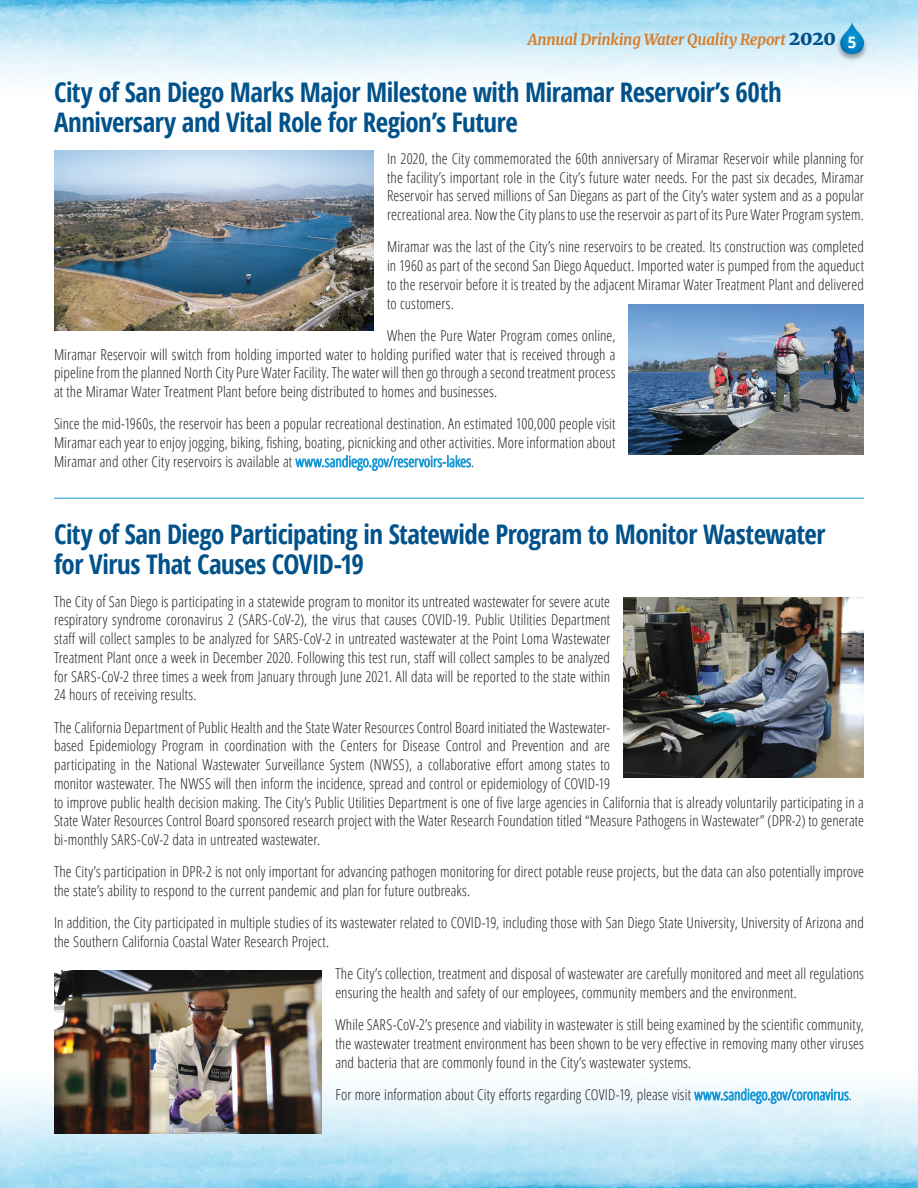
<style>
.page{position:relative;width:918px;height:1188px;background:#fff}
.page>*{position:absolute;margin:0;border:0;box-sizing:border-box;transform-origin:0 0}
.text{font:700 condensed 27px/30px "Open Sans";letter-spacing:-.02em;color:#01528a}
.text-2{font:300 condensed 15px/18.8px "Open Sans";letter-spacing:.005em;color:#231f20;text-align:justify}
.t1{font:italic 700 15px "Merriweather";letter-spacing:-.02em;color:#d77b27}
.s1{font-weight:800;font-style:normal;font-size:19.5px;color:#01528a}
.s2{font-family:"Open Sans";font-style:normal;font-size:15.75px;color:#fff}
.s3{color:#1999d6}
</style>
<div class="page">
<img style="left:0;top:0;width:918px;height:82px">
<img style="left:0;top:1083px;width:918px;height:105px">
<img style="left:54px;top:151px;width:320px;height:179px">
<img style="left:629px;top:305px;width:235px;height:150px">
<img style="left:624px;top:597px;width:240px;height:180px">
<img style="left:54px;top:970px;width:268px;height:164px">
<hr style="left:54px;top:498px;width:810px;height:1px;background:#1999d6">
<div style="left:836px;top:21px;width:32px;height:41px;background:#231f20;opacity:.4"></div>
<svg style="left:840px;top:21px;width:24px;height:33px"></svg>
<p class="t1" style="left:528px;top:30px;width:330px">Annual Drinking Water Quality Report <span class="s1">2020</span> <span class="s2">5</span></p>
<p class="text" style="left:54px;top:76px;width:729px">City of San Diego Marks Major Milestone with Miramar Reservoir’s 60th<br>Anniversary and Vital Role for Region’s Future</p>
<p class="text-2" style="left:387px;top:149px;width:478px">In 2020, the City commemorated the 60th anniversary of Miramar Reservoir while planning for the facility’s important role in the City’s future water needs. For the past six decades, Miramar Reservoir has served millions of San Diegans as part of the City’s water system and as a popular recreational area. Now the City plans to use the reservoir as part of its Pure Water Program system.</p>
<p class="text-2" style="left:387px;top:237px;width:478px">Miramar was the last of the City’s nine reservoirs to be created. Its construction was completed in 1960 as part of the second San Diego Aqueduct. Imported water is pumped from the aqueduct to the reservoir before it is treated by the adjacent Miramar Water Treatment Plant and delivered to customers.</p>
<p class="text-2" style="left:54px;top:326px;width:563px;text-indent:333px">When the Pure Water Program comes online, Miramar Reservoir will switch from holding imported water to holding purified water that is received through a pipeline from the planned North City Pure Water Facility. The water will then go through a second treatment process at the Miramar Water Treatment Plant before being distributed to homes and businesses.</p>
<p class="text-2" style="left:54px;top:414px;width:563px">Since the mid-1960s, the reservoir has been a popular recreational destination. An estimated 100,000 people visit Miramar each year to enjoy jogging, biking, fishing, boating, picnicking and other activities. More information about Miramar and other City reservoirs is available at <span class="s3">www.sandiego.gov/reservoirs-lakes</span>.</p>
<p class="text" style="left:54px;top:519px;width:773px">City of San Diego Participating in Statewide Program to Monitor Wastewater for Virus That Causes COVID-19</p>
<p class="text-2" style="left:54px;top:591px;width:558px">The City of San Diego is participating in a statewide program to monitor its untreated wastewater for severe acute respiratory syndrome coronavirus 2 (SARS-CoV-2), the virus that causes COVID-19. Public Utilities Department staff will collect samples to be analyzed for SARS-CoV-2 in untreated wastewater at the Point Loma Wastewater Treatment Plant once a week in December 2020. Following this test run, staff will collect samples to be analyzed for SARS-CoV-2 three times a week from January through June 2021. All data will be reported to the state within 24 hours of receiving results.</p>
<p class="text-2" style="left:54px;top:717px;width:812px;text-align:left">The California Department of Public Health and the State Water Resources Control Board initiated the Wastewater-<br>based Epidemiology Program in coordination with the Centers for Disease Control and Prevention and are<br>participating in the National Wastewater Surveillance System (NWSS), a collaborative effort among states to<br>monitor wastewater. The NWSS will then inform the incidence, spread and control or epidemiology of COVID-19<br>to improve public health decision making. The City’s Public Utilities Department is one of five large agencies in California that is already voluntarily participating in a State Water Resources Control Board sponsored research project with the Water Research Foundation titled “Measure Pathogens in Wastewater” (DPR-2) to generate bi-monthly SARS-CoV-2 data in untreated wastewater.</p>
<p class="text-2" style="left:54px;top:862px;width:811px">The City’s participation in DPR-2 is not only important for advancing pathogen monitoring for direct potable reuse projects, but the data can also potentially improve the state’s ability to respond to the current pandemic and plan for future outbreaks.</p>
<p class="text-2" style="left:54px;top:913px;width:811px">In addition, the City participated in multiple studies of its wastewater related to COVID-19, including those with San Diego State University, University of Arizona and the Southern California Coastal Water Research Project.</p>
<p class="text-2" style="left:335px;top:964px;width:530px">The City’s collection, treatment and disposal of wastewater are carefully monitored and meet all regulations ensuring the health and safety of our employees, community members and the environment.</p>
<p class="text-2" style="left:335px;top:1015px;width:530px">While SARS-CoV-2’s presence and viability in wastewater is still being examined by the scientific community, the wastewater treatment environment has been shown to be very effective in removing many other viruses and bacteria that are commonly found in the City’s wastewater systems.</p>
<p class="text-2" style="left:335px;top:1085px;width:518px">For more information about City efforts regarding COVID-19, please visit <span class="s3">www.sandiego.gov/coronavirus</span>.</p>
</div>
